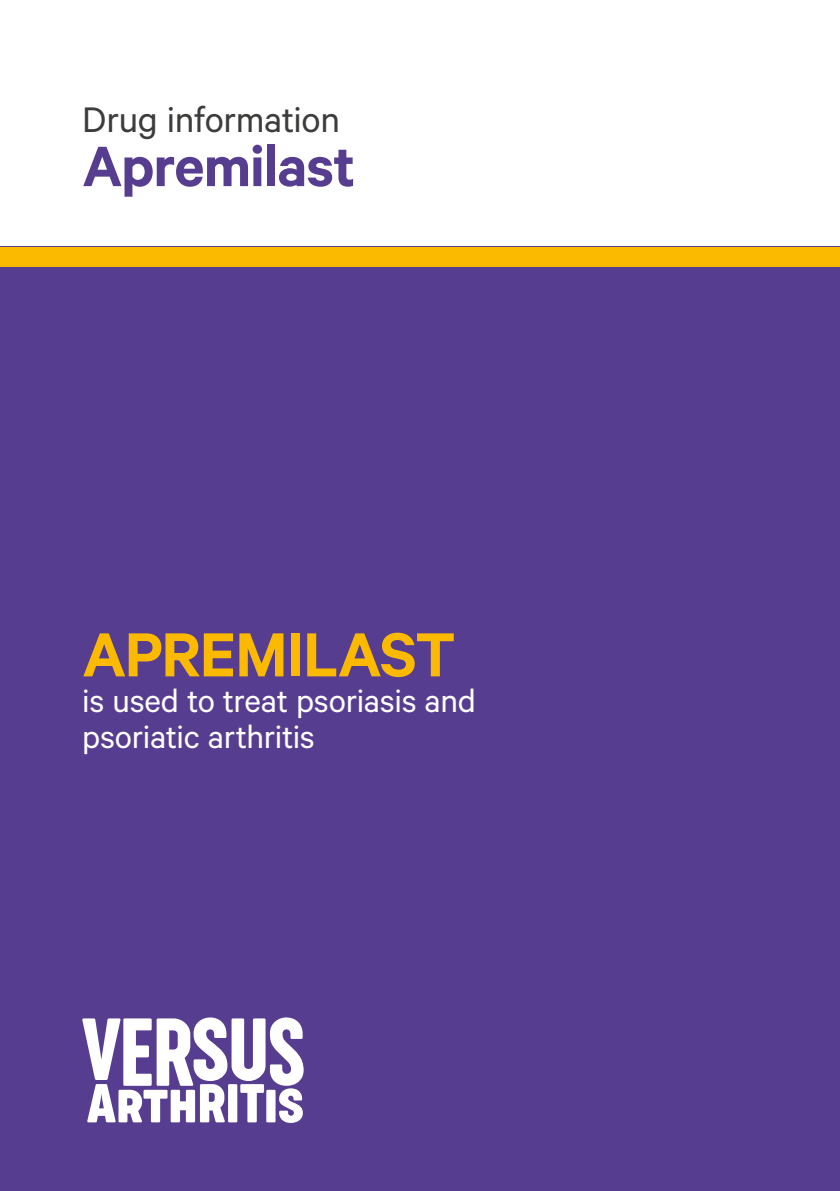
<style>
.page{position:relative;width:840px;height:1191px;background:#fff}
.page>*{position:absolute;margin:0;border:0;box-sizing:border-box;transform-origin:0 0}
.t1{font:600 70px "Calibre";letter-spacing:-.015em;color:#fbba00}
.t2{font:600 64px "Calibre";letter-spacing:-.02em;color:#573d90}
.t3{font:40px "Calibre";letter-spacing:-.01em;color:#3c3c3b}
.t4{font:36px/36px "Calibre";letter-spacing:-.01em;color:#fff}
</style>
<div class="page">
<div style="left:0;top:247px;width:839px;height:944px;background:#573d90"></div>
<div style="left:0;top:247px;width:839px;height:19px;background:#fbba00"></div>
<svg style="left:82px;top:1017px;width:221px;height:106px"></svg>
<p class="t3" style="left:82px;top:96px;width:259px">Drug information</p>
<h2 class="t2" style="left:82px;top:128px;width:274px">Apremilast</h2>
<h1 class="t1" style="left:82px;top:613px;width:374px">APREMILAST</h1>
<p class="t4" style="left:82px;top:682px;width:395px">is used to treat psoriasis and psoriatic arthritis</p>
</div>
